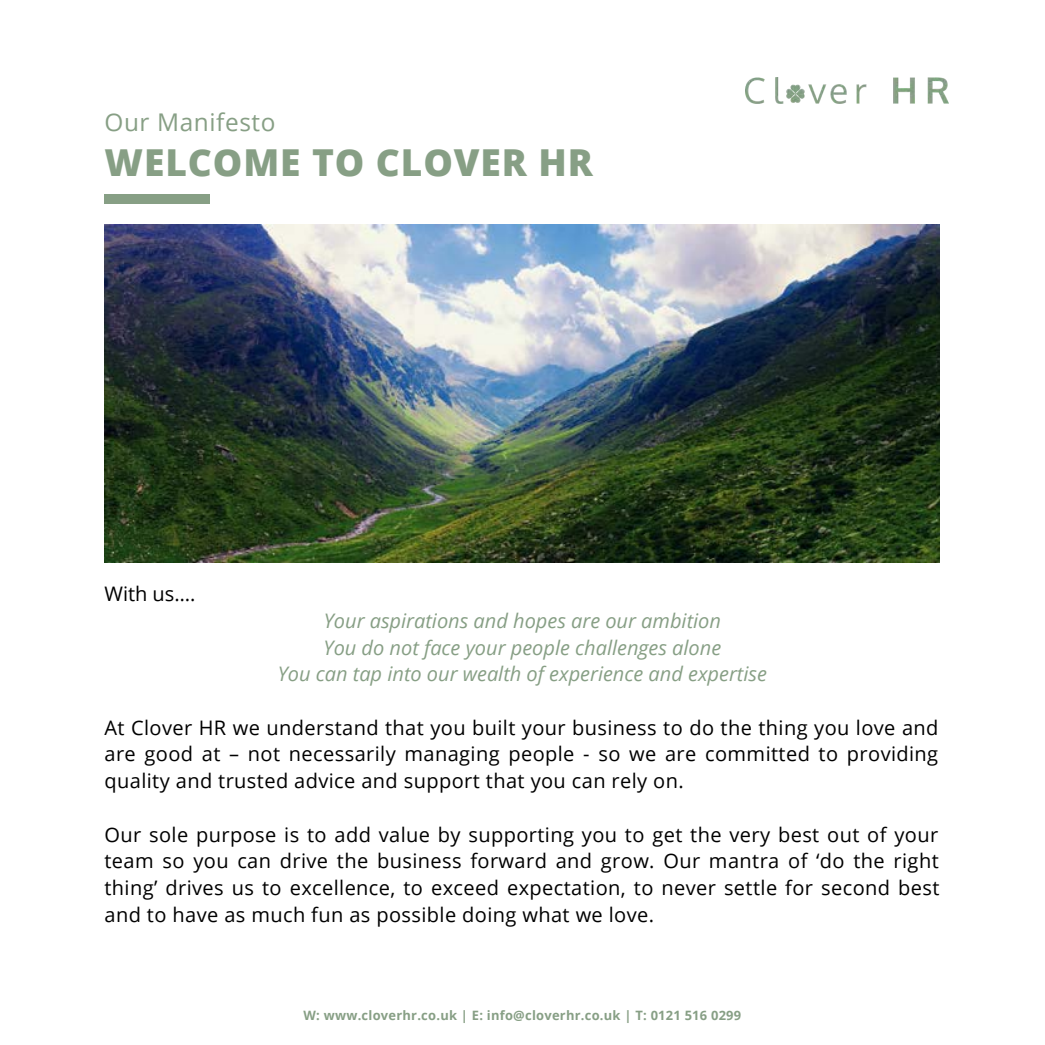
<style>
.page{position:relative;width:1045px;height:1045px;background:#fff}
.page>*{position:absolute;margin:0;border:0;box-sizing:border-box;transform-origin:0 0}
.t1{font:800 37.25px "Open Sans";letter-spacing:.025em;color:#879f85}
.t2{font:24.25px "Open Sans";letter-spacing:.025em;color:#879f85}
.t3{font:20px/26.8px "Open Sans";letter-spacing:.02em;color:#000;text-align:justify}
.t4{font:italic 20px "Open Sans";color:#879f85}
.t5{font:700 13px "Open Sans";letter-spacing:.02em;color:#879f85}
</style>
<div class="page">
<img style="left:104px;top:225px;width:835px;height:337px">
<div style="left:104px;top:194px;width:106px;height:9px;background:#879f85"></div>
<img style="left:745px;top:77px;width:203px;height:27px">
<p class="t2" style="left:104px;top:105px;width:172px">Our Manifesto</p>
<p class="t1" style="left:104px;top:136px;width:490px">WELCOME TO CLOVER HR</p>
<p class="t3" style="left:104px;top:580px;width:92px">With us….</p>
<p class="t4" style="left:324px;top:606px;width:398px">Your aspirations and hopes are our ambition</p>
<p class="t4" style="left:323px;top:633px;width:399px">You do not face your people challenges alone</p>
<p class="t4" style="left:278px;top:660px;width:490px">You can tap into our wealth of experience and expertise</p>
<p class="t3" style="left:104px;top:713px;width:835px">At Clover HR we understand that you built your business to do the thing you love and are good at – not necessarily managing people - so we are committed to providing quality and trusted advice and support that you can rely on.</p>
<p class="t3" style="left:104px;top:820px;width:836px">Our sole purpose is to add value by supporting you to get the very best out of your team so you can drive the business forward and grow. Our mantra of ‘do the right thing’ drives us to excellence, to exceed expectation, to never settle for second best and to have as much fun as possible doing what we love.</p>
<p class="t5" style="left:303px;top:1005px;width:439px">W: www.cloverhr.co.uk | E: info@cloverhr.co.uk | T: 0121 516 0299</p>
</div>
